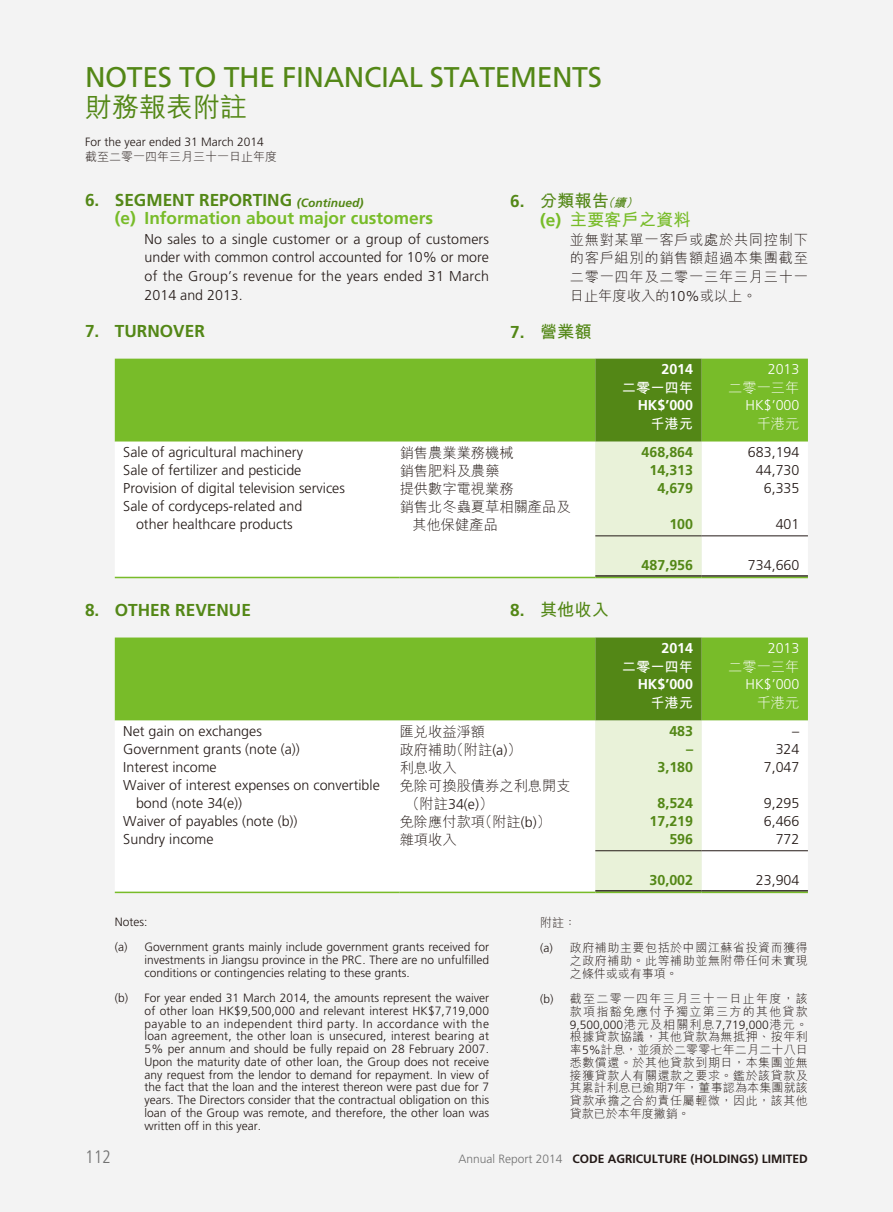
<style>
.page{position:relative;width:893px;height:1212px;background:#f3f3f3}
.page>*{position:absolute;margin:0;border:0;box-sizing:border-box;transform-origin:0 0}
.t1{font:28.5px "Frutiger LT Std";letter-spacing:-.015em;color:#538716}
.t2{font:27px "M Hei HK Medium E Ten B5 H";color:#538716}
.t3{font:300 condensed 18px "Frutiger LT Std";color:#717171}
.t4{font:700 17.25px/18.8px "Frutiger LT Std";color:#78bc29}
.t5{font:700 17.25px "Frutiger LT Std";color:#538716}
.t6{font:17.25px/18.8px "M Hei HK Bold E Ten B5 H";color:#78bc29}
.t7{font:17.25px "M Hei HK Bold E Ten B5 H";color:#538716}
.t8{font:300 14.25px/18.8px "Frutiger LT Std";color:#231916;text-align:justify}
.t9{font:14.25px/18.8px "M Hei HK Light E Ten B5 H";color:#231916;text-align:justify}
.t10{font:700 14.25px "Frutiger LT Std";color:#538716}
.t11{font:700 14.25px "Frutiger LT Std";color:#fff}
.t12{font:300 14.25px "Frutiger LT Std";color:#fff}
.t13{font:14.25px "M Hei HK Bold E Ten B5 H";color:#fff}
.t14{font:14.25px "M Hei HK Light E Ten B5 H";color:#fff}
.t15{font:300 12px/12.8px "Frutiger LT Std";color:#231916}
.t16{font:12px/12.8px "M Hei HK Light E Ten B5 H";letter-spacing:.045em;color:#231916}
.t17{font:700 12px "Frutiger LT Std";color:#231916}
.t18{font:12px/12.8px "M Hei HK Light E Ten B5 H";letter-spacing:.11em;color:#231916;text-align:right}
.t19{font:12px "M Hei HK Light E Ten B5 H";color:#231916}
.s1{color:#538716}
.s2{font-style:italic;font-size:12px;color:#538716}
.s3{font-family:"Frutiger LT Std";font-weight:700;color:#538716}
.s4{font-family:"Frutiger LT Std";font-weight:700}
.s5{font-family:"Frutiger LT Std";font-weight:300}
.s6{font-family:"M Hei HK Light E Ten B5 H";font-weight:400}
.s7{font-weight:300;color:#717171}
</style>
<div class="page">
<div style="left:115px;top:359px;width:693px;height:83px;background:#78bc29"></div>
<div style="left:115px;top:442px;width:693px;height:135px;background:#fff"></div>
<svg style="left:595px;top:359px;width:107px;height:216px;background:#afc88e"></svg>
<hr style="left:595px;top:535px;width:107px;height:1px;background:#231916">
<hr style="left:702px;top:535px;width:106px;height:1px;background:#231916">
<hr style="left:595px;top:575px;width:107px;height:2px;background:#231916">
<hr style="left:702px;top:575px;width:106px;height:2px;background:#231916">
<hr style="left:115px;top:577px;width:285px;height:1px;background:#78bc29">
<hr style="left:400px;top:577px;width:195px;height:1px;background:#78bc29">
<hr style="left:595px;top:577px;width:107px;height:1px;background:#78bc29">
<hr style="left:702px;top:577px;width:106px;height:1px;background:#78bc29">
<div style="left:115px;top:637px;width:693px;height:83px;background:#78bc29"></div>
<div style="left:115px;top:720px;width:693px;height:172px;background:#fff"></div>
<svg style="left:595px;top:637px;width:107px;height:253px;background:#b7ce99"></svg>
<hr style="left:595px;top:850px;width:107px;height:1px;background:#231916">
<hr style="left:702px;top:850px;width:106px;height:1px;background:#231916">
<hr style="left:595px;top:890px;width:107px;height:2px;background:#231916">
<hr style="left:702px;top:890px;width:106px;height:2px;background:#231916">
<hr style="left:115px;top:892px;width:285px;height:1px;background:#78bc29">
<hr style="left:400px;top:892px;width:195px;height:1px;background:#78bc29">
<hr style="left:595px;top:892px;width:107px;height:1px;background:#78bc29">
<hr style="left:702px;top:892px;width:106px;height:1px;background:#78bc29">
<h1 class="t1" style="left:85px;top:64px;width:518px">NOTES TO THE FINANCIAL STATEMENTS</h1>
<h2 class="t2" style="left:85px;top:97px;width:163px">財務報表附註</h2>
<p class="t15" style="left:85px;top:136px;width:180px">For the year ended 31 March 2014</p>
<p class="t19" style="left:85px;top:152px;width:193px">截至二零一四年三月三十一日止年度</p>
<h3 class="t4" style="left:115px;top:191px;width:320px;text-indent:-30px"><span class="s1">6. SEGMENT REPORTING</span> <span class="s2">(Continued)<br></span>(e) Information about major customers</h3>
<p class="t8" style="left:145px;top:230px;width:346px">No sales to a single customer or a group of customers under with common control accounted for 10% or more of the Group’s revenue for the years ended 31 March 2014 and 2013.</p>
<h3 class="t5" style="left:85px;top:323px;width:121px">7. TURNOVER</h3>
<h3 class="t6" style="left:540px;top:193px;width:152px;text-indent:-30px"><span class="s3">6.</span> <span class="s1">分類報告</span><span class="s2">（續）<br></span><span class="s4">(e)</span> 主要客戶之資料</h3>
<p class="t9" style="left:570px;top:232px;width:240px">並無對某單一客戶或處於共同控制下的客戶組別的銷售額超過本集團截至二零一四年及二零一三年三月三十一日止年度收入的<span class="s5">10%</span>或以上。</p>
<h3 class="t7" style="left:510px;top:325px;width:83px"><span class="s4">7.</span> 營業額</h3>
<p class="t11" style="left:661px;top:362px;width:33px">2014</p>
<p class="t12" style="left:768px;top:362px;width:33px">2013</p>
<p class="t13" style="left:622px;top:382px;width:73px">二零一四年</p>
<p class="t14" style="left:728px;top:382px;width:73px">二零一三年</p>
<p class="t11" style="left:638px;top:398px;width:57px">HK$’000</p>
<p class="t12" style="left:746px;top:398px;width:55px">HK$’000</p>
<p class="t13" style="left:650px;top:418px;width:44px">千港元</p>
<p class="t14" style="left:757px;top:418px;width:44px">千港元</p>
<p class="t8" style="left:123px;top:444px;width:181px">Sale of agricultural machinery</p>
<p class="t9" style="left:400px;top:445px;width:115px">銷售農業業務機械</p>
<p class="t10" style="left:642px;top:445px;width:53px">468,864</p>
<p class="t8" style="left:748px;top:444px;width:53px">683,194</p>
<p class="t8" style="left:123px;top:462px;width:180px">Sale of fertilizer and pesticide</p>
<p class="t9" style="left:400px;top:463px;width:101px">銷售肥料及農藥</p>
<p class="t10" style="left:649px;top:463px;width:45px">14,313</p>
<p class="t8" style="left:756px;top:462px;width:45px">44,730</p>
<p class="t8" style="left:123px;top:480px;width:223px">Provision of digital television services</p>
<p class="t9" style="left:400px;top:481px;width:115px">提供數字電視業務</p>
<p class="t10" style="left:657px;top:481px;width:37px">4,679</p>
<p class="t8" style="left:764px;top:480px;width:37px">6,335</p>
<p class="t8" style="left:123px;top:498px;width:180px;line-height:18px;text-align:center">Sale of cordyceps-related and other healthcare products</p>
<p class="t9" style="left:412px;top:499px;width:160px;line-height:18px;text-indent:-13px">銷售北冬蟲夏草相關產品及其他保健產品</p>
<p class="t10" style="left:669px;top:517px;width:25px">100</p>
<p class="t8" style="left:776px;top:516px;width:25px">401</p>
<p class="t10" style="left:642px;top:558px;width:53px">487,956</p>
<p class="t8" style="left:748px;top:556px;width:53px">734,660</p>
<h3 class="t5" style="left:85px;top:601px;width:167px">8. OTHER REVENUE</h3>
<h3 class="t7" style="left:510px;top:603px;width:100px"><span class="s4">8.</span> 其他收入</h3>
<p class="t11" style="left:661px;top:641px;width:33px">2014</p>
<p class="t12" style="left:768px;top:641px;width:33px">2013</p>
<p class="t13" style="left:622px;top:661px;width:73px">二零一四年</p>
<p class="t14" style="left:728px;top:661px;width:73px">二零一三年</p>
<p class="t11" style="left:638px;top:677px;width:57px">HK$’000</p>
<p class="t12" style="left:746px;top:677px;width:55px">HK$’000</p>
<p class="t13" style="left:650px;top:697px;width:44px">千港元</p>
<p class="t14" style="left:757px;top:697px;width:44px">千港元</p>
<p class="t8" style="left:123px;top:723px;width:140px">Net gain on exchanges</p>
<p class="t9" style="left:400px;top:724px;width:87px">匯兌收益淨額</p>
<p class="t10" style="left:669px;top:724px;width:25px">483</p>
<p class="t8" style="left:792px;top:723px;width:9px">–</p>
<p class="t8" style="left:123px;top:741px;width:178px">Government grants (note (a))</p>
<p class="t9" style="left:400px;top:742px;width:123px">政府補助（附註<span class="s5">(a)</span>）</p>
<p class="t10" style="left:686px;top:742px;width:9px">–</p>
<p class="t8" style="left:776px;top:741px;width:25px">324</p>
<p class="t8" style="left:123px;top:759px;width:95px">Interest income</p>
<p class="t9" style="left:400px;top:760px;width:58px">利息收入</p>
<p class="t10" style="left:657px;top:760px;width:37px">3,180</p>
<p class="t8" style="left:764px;top:759px;width:37px">7,047</p>
<p class="t8" style="left:136px;top:777px;width:245px;line-height:18px;text-indent:-13px">Waiver of interest expenses on convertible bond (note 34(e))</p>
<p class="t9" style="left:400px;top:778px;width:172px">免除可換股債券之利息開支</p>
<p class="t8" style="left:405px;top:795px;width:89px"><span class="s6">（附註</span>34(e)<span class="s6">）</span></p>
<p class="t10" style="left:657px;top:796px;width:37px">8,524</p>
<p class="t8" style="left:764px;top:795px;width:37px">9,295</p>
<p class="t8" style="left:123px;top:813px;width:176px">Waiver of payables (note (b))</p>
<p class="t9" style="left:400px;top:814px;width:153px">免除應付款項（附註<span class="s5">(b)</span>）</p>
<p class="t10" style="left:649px;top:814px;width:45px">17,219</p>
<p class="t8" style="left:764px;top:813px;width:37px">6,466</p>
<p class="t8" style="left:123px;top:831px;width:92px">Sundry income</p>
<p class="t9" style="left:400px;top:832px;width:58px">雜項收入</p>
<p class="t10" style="left:669px;top:832px;width:25px">596</p>
<p class="t8" style="left:776px;top:831px;width:25px">772</p>
<p class="t10" style="left:649px;top:873px;width:45px">30,002</p>
<p class="t8" style="left:756px;top:871px;width:45px">23,904</p>
<p class="t15" style="left:115px;top:909px;width:376px;line-height:25.5px">Notes:<br>(a) Government grants mainly include government grants received for</p>
<p class="t15" style="left:145px;top:954px;width:346px">investments in Jiangsu province in the PRC. There are no unfulfilled conditions or contingencies relating to these grants.</p>
<p class="t15" style="left:145px;top:992px;width:346px;text-align:justify;text-indent:-30px">(b) For year ended 31 March 2014, the amounts represent the waiver of other loan HK$9,500,000 and relevant interest HK$7,719,000 payable to an independent third party. In accordance with the loan agreement, the other loan is unsecured, interest bearing at 5% per annum and should be fully repaid on 28 February 2007.<br>Upon the maturity date of other loan, the Group does not receive any request from the lendor to demand for repayment. In view of the fact that the loan and the interest thereon were past due for 7 years. The Directors consider that the contractual obligation on this loan of the Group was remote, and therefore, the other loan was written off in this year.</p>
<p class="t16" style="left:540px;top:911px;width:269px;line-height:25.5px">附註：<br><span class="s5">(a)</span> 政府補助主要包括於中國江蘇省投資而獲得</p>
<p class="t16" style="left:570px;top:956px;width:240px">之政府補助。此等補助並無附帶任何未實現之條件或或有事項。</p>
<p class="t18" style="left:540px;top:994px;width:269px"><span class="s5">(b)</span> 截至二零一四年三月三十一日止年度，該款項指豁免應付予獨立第三方的其他貸款</p>
<p class="t15" style="left:570px;top:1019px;width:240px">9,500,000<span class="s6">港元及相關利息</span>7,719,000<span class="s6">港元。</span></p>
<p class="t16" style="left:570px;top:1032px;width:240px;text-align:justify">根據貸款協議，其他貸款為無抵押、按年利率<span class="s5">5%</span>計息，並須於二零零七年二月二十八日悉數償還。於其他貸款到期日，本集團並無接獲貸款人有關還款之要求。鑑於該貸款及其累計利息已逾期<span class="s5">7</span>年，董事認為本集團就該貸款承擔之合約責任屬輕微，因此，該其他貸款已於本年度撇銷。</p>
<h3 class="t3" style="left:85px;top:1148px;width:27px">112</h3>
<p class="t17" style="left:458px;top:1153px;width:351px"><span class="s7">Annual Report 2014</span> CODE AGRICULTURE (HOLDINGS) LIMITED</p>
</div>
